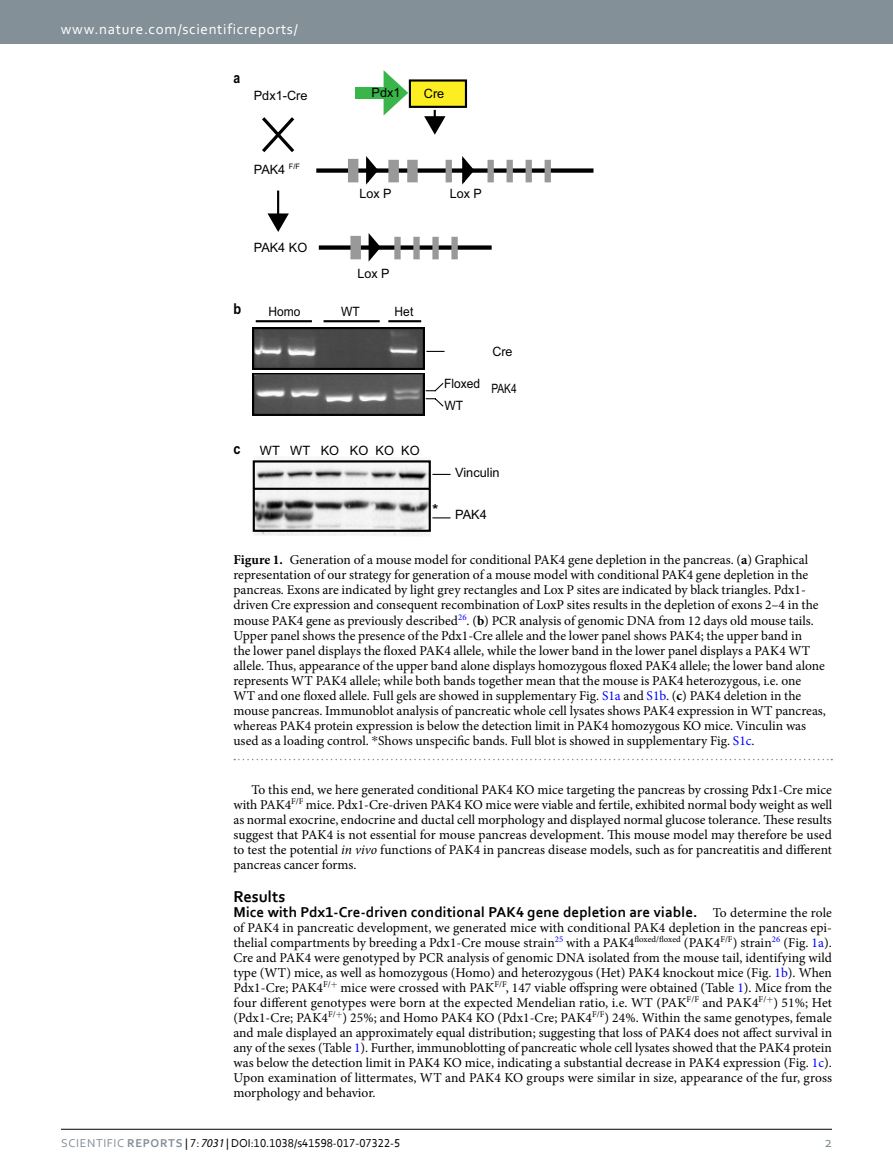
<style>
.page{position:relative;width:893px;height:1174px;background:#fff}
.page>*{position:absolute;margin:0;border:0;box-sizing:border-box;transform-origin:0 0}
.t1{font:700 16.5px "Corbel";color:#000}
.t2{font:700 15px "Corbel";letter-spacing:.01em;color:#000}
.t3{font:15px "Corbel 2";letter-spacing:.045em;color:#fff}
.t4{font:700 15px "Arial";color:#000;scale:.85 1}
.t5{font:15px "Corbel 2";color:#839097}
.t6{font:700 15px "Arial";color:#000;scale:.81 1}
.t7{font:700 13.65px "Arial";color:#000;scale:1.1 1}
.t8{font:13.5px/15px "Minion Pro";color:#000;text-align:justify}
.t9{font:12.9px "Arial";color:#000}
.t10{font:12.9px "Arial";color:#000;scale:.93 1}
.t11{font:12.9px "Arial";color:#000;scale:.79 1}
.t12{font:12px "Corbel";color:#000}
.s1{font-weight:700}
.s2{color:#00f}
.s3{font-family:"STIX General"}
.s4{font-style:italic}
.s5{font-family:"Minion Pro";font-weight:400;font-size:13.5px}
.s6{font-family:"Corbel 2";color:#839097}
.s7{font-family:"Corbel Bold 2";color:#839097}
.s8{font-family:"Myriad Pro";font-style:italic}
</style>
<div class="page">
<div style="left:0;top:0;width:893px;height:43px;background:#839097"></div>
<hr style="left:61px;top:1129px;width:771px;height:1px;background:#000">
<hr style="left:277px;top:191px;width:2px;height:26px;background:#000">
<svg style="left:267px;top:213px;width:22px;height:19px"></svg>
<div style="left:316px;top:168px;width:277px;height:5px;background:#000"></div>
<div style="left:348px;top:159px;width:10px;height:23px;background:#999"></div>
<div style="left:407px;top:160px;width:11px;height:22px;background:#999;border:2px solid #999"></div>
<div style="left:388px;top:160px;width:11px;height:22px;background:#999;border:2px solid #999"></div>
<div style="left:446px;top:160px;width:6px;height:22px;background:#999"></div>
<div style="left:545px;top:160px;width:6px;height:22px;background:#999"></div>
<div style="left:526px;top:160px;width:6px;height:22px;background:#999;border:2px solid #999"></div>
<svg style="left:506px;top:160px;width:7px;height:22px"></svg>
<svg style="left:487px;top:160px;width:7px;height:22px"></svg>
<svg style="left:460px;top:156px;width:16px;height:29px"></svg>
<svg style="left:364px;top:156px;width:16px;height:29px"></svg>
<div style="left:319px;top:245px;width:173px;height:5px;background:#000"></div>
<div style="left:350px;top:236px;width:11px;height:23px;background:#999;border:2px solid #999"></div>
<svg style="left:451px;top:237px;width:7px;height:22px"></svg>
<svg style="left:432px;top:237px;width:7px;height:22px"></svg>
<svg style="left:413px;top:237px;width:7px;height:22px"></svg>
<svg style="left:394px;top:237px;width:7px;height:22px"></svg>
<svg style="left:367px;top:233px;width:15px;height:29px"></svg>
<div style="left:409px;top:79px;width:58px;height:29px;background:#fcee21;border:2px solid #000"></div>
<div style="left:356px;top:87px;width:28px;height:12px;background:#39b54a"></div>
<svg style="left:383px;top:70px;width:27px;height:46px"></svg>
<svg style="left:424px;top:110px;width:21px;height:25px"></svg>
<svg style="left:262px;top:117px;width:33px;height:36px"></svg>
<svg style="left:425px;top:383px;width:19px;height:24px"></svg>
<img style="left:253px;top:373px;width:171px;height:43px">
<img style="left:253px;top:327px;width:172px;height:43px">
<hr style="left:256px;top:320px;width:56px;height:2px;background:#000">
<hr style="left:324px;top:320px;width:56px;height:2px;background:#000">
<hr style="left:388px;top:320px;width:33px;height:2px;background:#000">
<svg style="left:426px;top:351px;width:19px;height:1px"></svg>
<img style="left:254px;top:457px;width:197px;height:79px">
<div style="left:253px;top:460px;width:178px;height:72px;border:2px solid #000"></div>
<hr style="left:254px;top:488px;width:176px;height:2px;background:#000">
<svg style="left:432px;top:474px;width:19px;height:1px"></svg>
<svg style="left:432px;top:517px;width:19px;height:1px"></svg>
<svg style="left:234px;top:759px;width:598px;height:1px"></svg>
<p class="t3" style="left:61px;top:19px;width:238px">www.nature.com/scientificreports/</p>
<p class="t6" style="left:233px;top:67px;width:10px">a</p>
<p class="t9" style="left:254px;top:87px;width:55px">Pdx1-Cre</p>
<p class="t9" style="left:372px;top:84px;width:31px">Pdx1</p>
<p class="t9" style="left:424px;top:85px;width:22px">Cre</p>
<p class="t9" style="left:254px;top:161px;width:48px">PAK4 <sup>F/F</sup></p>
<p class="t9" style="left:359px;top:185px;width:33px">Lox P</p>
<p class="t9" style="left:450px;top:185px;width:33px">Lox P</p>
<p class="t4" style="left:233px;top:299px;width:11px">b</p>
<p class="t9" style="left:254px;top:239px;width:55px">PAK4 KO</p>
<p class="t9" style="left:357px;top:265px;width:33px">Lox P</p>
<p class="t10" style="left:269px;top:303px;width:36px">Homo</p>
<p class="t10" style="left:341px;top:303px;width:22px">WT</p>
<p class="t10" style="left:395px;top:303px;width:22px">Het</p>
<p class="t10" style="left:444px;top:375px;width:40px">Floxed</p>
<p class="t10" style="left:445px;top:397px;width:22px">WT</p>
<p class="t9" style="left:492px;top:343px;width:22px">Cre</p>
<p class="t11" style="left:491px;top:380px;width:34px">PAK4</p>
<p class="t4" style="left:233px;top:438px;width:10px">c</p>
<p class="t9" style="left:260px;top:442px;width:161px">WT WT KO KO KO KO</p>
<p class="t7" style="left:432px;top:500px;width:7px">*</p>
<p class="t9" style="left:455px;top:464px;width:46px">Vinculin</p>
<p class="t9" style="left:455px;top:506px;width:33px">PAK4</p>
<p class="t8" style="left:233px;top:553px;width:594px;text-align:left"><span class="s1">Figure 1.</span> Generation of a mouse model for conditional PAK4 gene depletion in the pancreas. (<span class="s1">a</span>) Graphical representation of our strategy for generation of a mouse model with conditional PAK4 gene depletion in the pancreas. Exons are indicated by light grey rectangles and Lox P sites are indicated by black triangles. Pdx1- driven Cre expression and consequent recombination of LoxP sites results in the depletion of exons 2–4 in the mouse PAK4 gene as previously described<sup>26</sup>. (<span class="s1">b</span>) PCR analysis of genomic DNA from 12 days old mouse tails.<br>Upper panel shows the presence of the Pdx1-Cre allele and the lower panel shows PAK4; the upper band in<br>the lower panel displays the floxed PAK4 allele, while the lower band in the lower panel displays a PAK4 WT allele. Thus, appearance of the upper band alone displays homozygous floxed PAK4 allele; the lower band alone represents WT PAK4 allele; while both bands together mean that the mouse is PAK4 heterozygous, i.e. one WT and one floxed allele. Full gels are showed in supplementary Fig. <span class="s2">S1a</span> and <span class="s2">S1b</span>. (<span class="s1">c</span>) PAK4 deletion in the mouse pancreas. Immunoblot analysis of pancreatic whole cell lysates shows PAK4 expression in WT pancreas, whereas PAK4 protein expression is below the detection limit in PAK4 homozygous KO mice. Vinculin was used as a loading control. <span class="s3">*</span>Shows unspecific bands. Full blot is showed in supplementary Fig. <span class="s2">S1c</span>.</p>
<p class="t8" style="left:233px;top:782px;width:600px;text-indent:18px">To this end, we here generated conditional PAK4 KO mice targeting the pancreas by crossing Pdx1-Cre mice with PAK4<sup>F/F</sup> mice. Pdx1-Cre-driven PAK4 KO mice were viable and fertile, exhibited normal body weight as well as normal exocrine, endocrine and ductal cell morphology and displayed normal glucose tolerance. These results suggest that PAK4 is not essential for mouse pancreas development. This mouse model may therefore be used to test the potential <span class="s4">in vivo</span> functions of PAK4 in pancreas disease models, such as for pancreatitis and different pancreas cancer forms.</p>
<p class="t1" style="left:233px;top:886px;width:53px">Results</p>
<p class="t2" style="left:233px;top:902px;width:600px">Mice with Pdx1-Cre-driven conditional PAK4 gene depletion are viable. <span class="s5">To determine the role</span></p>
<p class="t8" style="left:233px;top:920px;width:600px">of PAK4 in pancreatic development, we generated mice with conditional PAK4 depletion in the pancreas epi&shy;thelial compartments by breeding a Pdx1-Cre mouse strain<sup>25</sup> with a PAK4<sup>floxed/floxed</sup> (PAK4<sup>F/F</sup>) strain<sup>26</sup> (Fig. <span class="s2">1a</span>).<br>Cre and PAK4 were genotyped by PCR analysis of genomic DNA isolated from the mouse tail, identifying wild type (WT) mice, as well as homozygous (Homo) and heterozygous (Het) PAK4 knockout mice (Fig. <span class="s2">1b</span>). When Pdx1-Cre; PAK4<sup>F/</sup> mice were crossed with PAK<sup>F/F</sup>, 147 viable offspring were obtained (Table <span class="s2">1</span>). Mice from the four different genotypes were born at the expected Mendelian ratio, i.e. WT (PAK<sup>F/F</sup> and PAK4<sup>F/</sup> ) 51%; Het (Pdx1-Cre; PAK4<sup>F/</sup> ) 25%; and Homo PAK4 KO (Pdx1-Cre; PAK4<sup>F/F</sup>) 24%. Within the same genotypes, female and male displayed an approximately equal distribution; suggesting that loss of PAK4 does not affect survival in any of the sexes (Table <span class="s2">1</span>). Further, immunoblotting of pancreatic whole cell lysates showed that the PAK4 protein was below the detection limit in PAK4 KO mice, indicating a substantial decrease in PAK4 expression (Fig. <span class="s2">1c</span>).<br>Upon examination of littermates, WT and PAK4 KO groups were similar in size, appearance of the fur, gross morphology and behavior.</p>
<p class="t12" style="left:61px;top:1135px;width:341px"><span class="s6">SCIENTIfIC</span> <span class="s7">REPORTS</span> | 7: <span class="s8">7031</span> | DOI:10.1038/s41598-017-07322-5</p>
<p class="t5" style="left:824px;top:1132px;width:9px">2</p>
</div>
